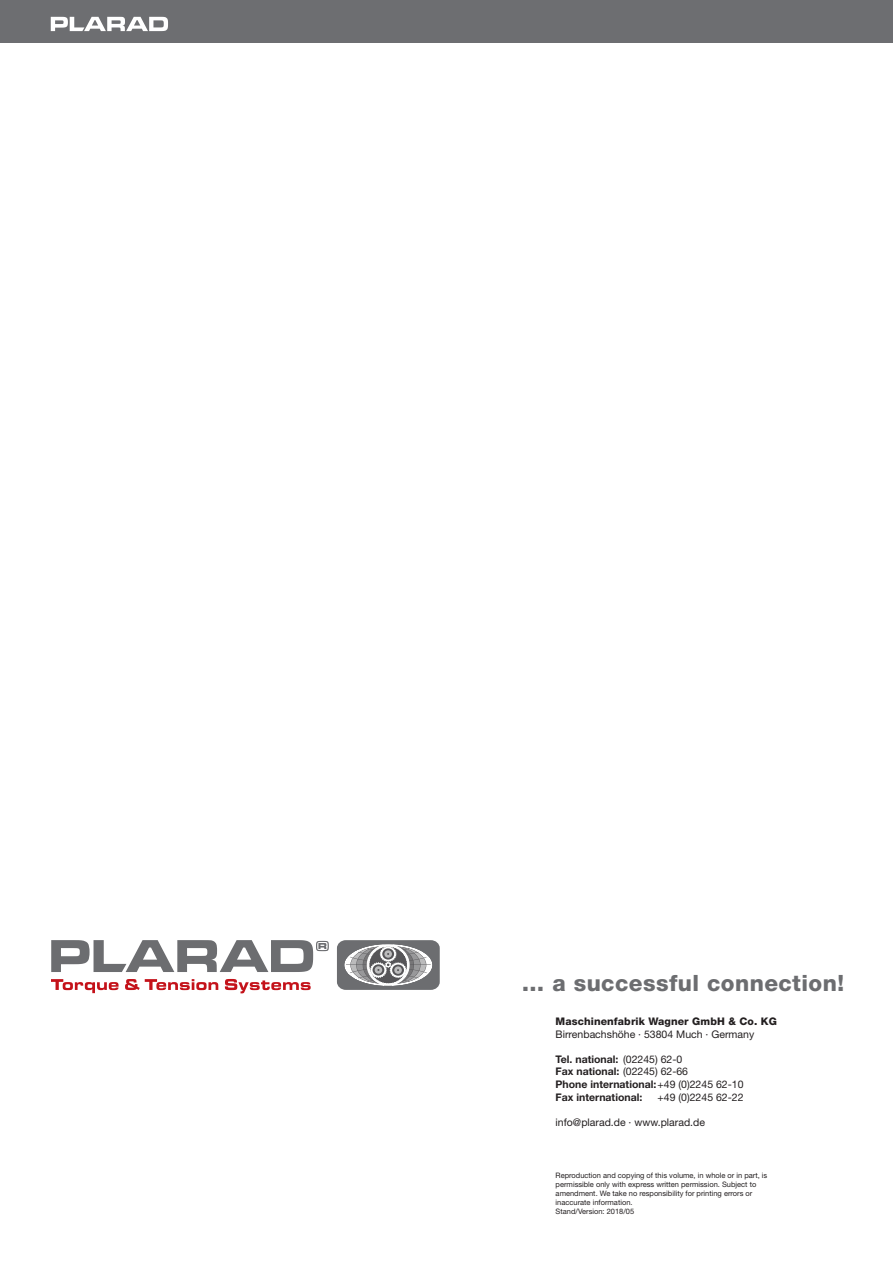
<style>
.page{position:relative;width:893px;height:1263px;background:#fff}
.page>*{position:absolute;margin:0;border:0;box-sizing:border-box;transform-origin:0 0}
.t1{font:800 22.5px "Helvetica Neue";letter-spacing:.02em;color:#6c6d70}
.t2{font:700 10.5px/12.6px "Helvetica Neue";color:#231f20}
.t3{font:10.5px "Helvetica Neue";color:#231f20}
.t4{font:800 10.5px "Helvetica Neue";letter-spacing:.01em;color:#231f20}
.t5{font:7.5px/9px "Helvetica Neue";color:#231f20}
.s1{font-weight:400}
</style>
<div class="page">
<div style="left:0;top:0;width:893px;height:43px;background:#6c6d70"></div>
<svg style="left:51px;top:17px;width:117px;height:14px"></svg>
<div style="left:337px;top:940px;width:103px;height:50px;background:#6c6d70;border-radius:8px"></div>
<svg style="left:51px;top:979px;width:68px;height:14px"></svg>
<svg style="left:125px;top:979px;width:93px;height:11px"></svg>
<svg style="left:225px;top:979px;width:86px;height:14px"></svg>
<svg style="left:345px;top:945px;width:87px;height:40px"></svg>
<svg style="left:51px;top:940px;width:278px;height:32px"></svg>
<h1 class="t1" style="left:522px;top:969px;width:324px">… a successful connection!</h1>
<h2 class="t4" style="left:556px;top:1015px;width:223px">Maschinenfabrik Wagner GmbH &amp; Co. KG</h2>
<h2 class="t3" style="left:556px;top:1027px;width:200px">Birrenbachshöhe · 53804 Much · Germany</h2>
<h2 class="t2" style="left:556px;top:1052px;width:189px">Tel. national: <span class="s1">(02245) 62-0<br></span>Fax national: <span class="s1">(02245) 62-66<br></span>Phone international:<span class="s1">+49 (0)2245 62-10<br></span>Fax international:</h2>
<h2 class="t3" style="left:658px;top:1090px;width:87px">+49 (0)2245 62-22</h2>
<h2 class="t3" style="left:556px;top:1116px;width:151px">info@plarad.de · www.plarad.de</h2>
<p class="t5" style="left:556px;top:1170px;width:213px">Reproduction and copying of this volume, in whole or in part, is permissible only with express written permission. Subject to amendment. We take no responsibility for printing errors or inaccurate information.<br>Stand/Version: 2018/05</p>
</div>
